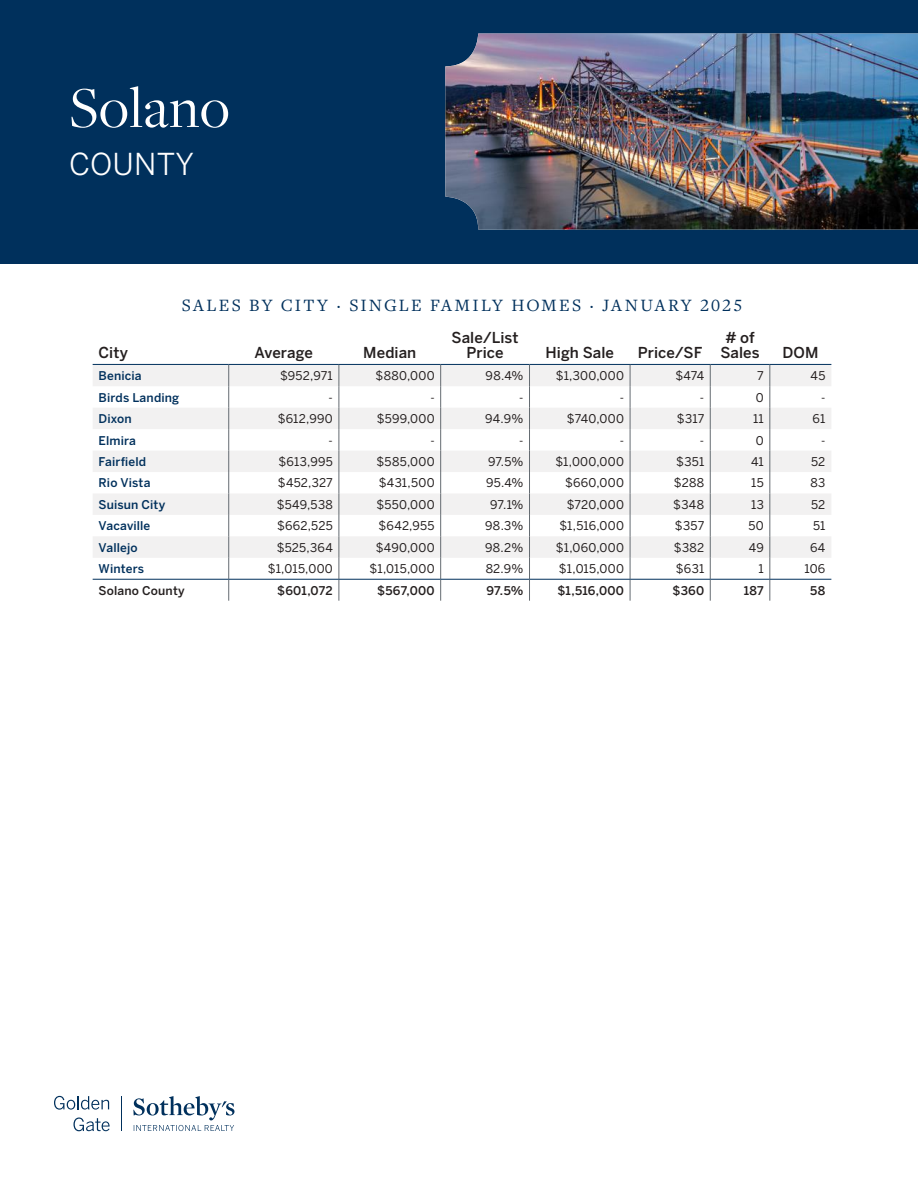
<style>
.page{position:relative;width:918px;height:1188px;background:#fff}
.page>*{position:absolute;margin:0;border:0;box-sizing:border-box;transform-origin:0 0}
.t1{font:60px "Freight Disp Pro";letter-spacing:.01em;color:#fff}
.t2{font:30px "Benton Sans";letter-spacing:.01em;color:#fff}
.t3{font:18px "Freight Text Pro";letter-spacing:.12em;color:#00305c}
.t4{font:500 15px/15px "Benton Sans";letter-spacing:.005em;color:#241f1f;text-align:center}
.t5{font:12px "Benton Sans";letter-spacing:.025em;color:#241f1f}
.t6{font:500 12px "Benton Sans";letter-spacing:.01em;color:#00305c}
.t7{font:500 12px "Benton Sans";letter-spacing:.015em;color:#241f1f}
</style>
<div class="page">
<hr style="left:121px;top:1096px;width:1px;height:35px;background:#00305c">
<svg style="left:133px;top:1096px;width:101px;height:35px"></svg>
<svg style="left:54px;top:1096px;width:55px;height:14px"></svg>
<svg style="left:73px;top:1118px;width:37px;height:13px"></svg>
<svg style="left:93px;top:365px;width:738px;height:193px;fill:#f2f1f1"></svg>
<hr style="left:93px;top:364px;width:136px;height:1px;background:#00305c">
<hr style="left:229px;top:364px;width:110px;height:1px;background:#00305c">
<hr style="left:339px;top:364px;width:102px;height:1px;background:#00305c">
<hr style="left:441px;top:364px;width:89px;height:1px;background:#00305c">
<hr style="left:530px;top:364px;width:100px;height:1px;background:#00305c">
<hr style="left:630px;top:364px;width:80px;height:1px;background:#00305c">
<hr style="left:710px;top:364px;width:60px;height:1px;background:#00305c">
<hr style="left:770px;top:364px;width:61px;height:1px;background:#00305c">
<svg style="left:339px;top:365px;width:1px;height:236px"></svg>
<svg style="left:440px;top:365px;width:1px;height:236px"></svg>
<svg style="left:529px;top:365px;width:1px;height:236px"></svg>
<svg style="left:630px;top:365px;width:1px;height:236px"></svg>
<svg style="left:710px;top:365px;width:1px;height:236px"></svg>
<svg style="left:769px;top:365px;width:1px;height:236px"></svg>
<svg style="left:228px;top:365px;width:1px;height:236px"></svg>
<hr style="left:93px;top:579px;width:136px;height:1px;background:#00305c">
<hr style="left:229px;top:579px;width:110px;height:1px;background:#00305c">
<hr style="left:339px;top:579px;width:102px;height:1px;background:#00305c">
<hr style="left:441px;top:579px;width:89px;height:1px;background:#00305c">
<hr style="left:530px;top:579px;width:100px;height:1px;background:#00305c">
<hr style="left:630px;top:579px;width:80px;height:1px;background:#00305c">
<hr style="left:710px;top:579px;width:60px;height:1px;background:#00305c">
<hr style="left:770px;top:579px;width:61px;height:1px;background:#00305c">
<div style="left:0;top:0;width:918px;height:264px;background:#00305c"></div>
<img style="left:445px;top:34px;width:473px;height:195px">
<h1 class="t1" style="left:69px;top:69px;width:162px">Solano</h1>
<h2 class="t2" style="left:69px;top:146px;width:126px">COUNTY</h2>
<h3 class="t3" style="left:182px;top:293px;width:562px">SALES BY CITY · SINGLE FAMILY HOMES · JANUARY 2025</h3>
<p class="t4" style="left:99px;top:345px;width:31px">City</p>
<p class="t4" style="left:255px;top:345px;width:60px">Average</p>
<p class="t4" style="left:363px;top:345px;width:54px">Median</p>
<p class="t4" style="left:452px;top:330px;width:69px">Sale/List<br>Price</p>
<p class="t4" style="left:546px;top:345px;width:70px">High Sale</p>
<p class="t4" style="left:638px;top:345px;width:66px">Price/SF</p>
<p class="t4" style="left:720px;top:330px;width:41px"># of<br>Sales</p>
<p class="t4" style="left:783px;top:345px;width:37px">DOM</p>
<p class="t6" style="left:99px;top:369px;width:45px">Benicia</p>
<p class="t5" style="left:280px;top:369px;width:54px">$952,971</p>
<p class="t5" style="left:376px;top:369px;width:61px">$880,000</p>
<p class="t5" style="left:486px;top:369px;width:39px">98.4%</p>
<p class="t5" style="left:556px;top:369px;width:70px">$1,300,000</p>
<p class="t5" style="left:675px;top:369px;width:30px">$474</p>
<p class="t5" style="left:757px;top:369px;width:8px">7</p>
<p class="t5" style="left:811px;top:369px;width:16px">45</p>
<p class="t6" style="left:99px;top:390px;width:82px">Birds Landing</p>
<p class="t5" style="left:329px;top:390px;width:6px">-</p>
<p class="t5" style="left:430px;top:390px;width:6px">-</p>
<p class="t5" style="left:519px;top:390px;width:6px">-</p>
<p class="t5" style="left:620px;top:390px;width:6px">-</p>
<p class="t5" style="left:700px;top:390px;width:6px">-</p>
<p class="t5" style="left:756px;top:390px;width:9px">0</p>
<p class="t5" style="left:821px;top:390px;width:6px">-</p>
<p class="t6" style="left:99px;top:412px;width:35px">Dixon</p>
<p class="t5" style="left:278px;top:412px;width:57px">$612,990</p>
<p class="t5" style="left:377px;top:412px;width:59px">$599,000</p>
<p class="t5" style="left:485px;top:412px;width:40px">94.9%</p>
<p class="t5" style="left:567px;top:412px;width:59px">$740,000</p>
<p class="t5" style="left:677px;top:412px;width:29px">$317</p>
<p class="t5" style="left:753px;top:412px;width:12px">11</p>
<p class="t5" style="left:813px;top:412px;width:14px">61</p>
<p class="t6" style="left:99px;top:433px;width:39px">Elmira</p>
<p class="t5" style="left:329px;top:433px;width:6px">-</p>
<p class="t5" style="left:430px;top:433px;width:6px">-</p>
<p class="t5" style="left:519px;top:433px;width:6px">-</p>
<p class="t5" style="left:620px;top:433px;width:6px">-</p>
<p class="t5" style="left:700px;top:433px;width:6px">-</p>
<p class="t5" style="left:756px;top:433px;width:9px">0</p>
<p class="t5" style="left:821px;top:433px;width:6px">-</p>
<p class="t6" style="left:99px;top:455px;width:49px">Fairfield</p>
<p class="t5" style="left:279px;top:455px;width:56px">$613,995</p>
<p class="t5" style="left:377px;top:455px;width:60px">$585,000</p>
<p class="t5" style="left:488px;top:455px;width:37px">97.5%</p>
<p class="t5" style="left:555px;top:455px;width:70px">$1,000,000</p>
<p class="t5" style="left:676px;top:455px;width:29px">$351</p>
<p class="t5" style="left:751px;top:455px;width:14px">41</p>
<p class="t5" style="left:811px;top:455px;width:16px">52</p>
<p class="t6" style="left:99px;top:476px;width:53px">Rio Vista</p>
<p class="t5" style="left:278px;top:476px;width:57px">$452,327</p>
<p class="t5" style="left:379px;top:476px;width:57px">$431,500</p>
<p class="t5" style="left:486px;top:476px;width:39px">95.4%</p>
<p class="t5" style="left:565px;top:476px;width:60px">$660,000</p>
<p class="t5" style="left:674px;top:476px;width:32px">$288</p>
<p class="t5" style="left:751px;top:476px;width:14px">15</p>
<p class="t5" style="left:810px;top:476px;width:16px">83</p>
<p class="t6" style="left:99px;top:497px;width:68px">Suisun City</p>
<p class="t5" style="left:277px;top:497px;width:58px">$549,538</p>
<p class="t5" style="left:376px;top:497px;width:60px">$550,000</p>
<p class="t5" style="left:490px;top:497px;width:35px">97.1%</p>
<p class="t5" style="left:567px;top:497px;width:59px">$720,000</p>
<p class="t5" style="left:673px;top:497px;width:33px">$348</p>
<p class="t5" style="left:751px;top:497px;width:14px">13</p>
<p class="t5" style="left:811px;top:497px;width:16px">52</p>
<p class="t6" style="left:99px;top:519px;width:53px">Vacaville</p>
<p class="t5" style="left:277px;top:519px;width:57px">$662,525</p>
<p class="t5" style="left:378px;top:519px;width:58px">$642,955</p>
<p class="t5" style="left:485px;top:519px;width:40px">98.3%</p>
<p class="t5" style="left:559px;top:519px;width:66px">$1,516,000</p>
<p class="t5" style="left:675px;top:519px;width:31px">$357</p>
<p class="t5" style="left:749px;top:519px;width:17px">50</p>
<p class="t5" style="left:813px;top:519px;width:14px">51</p>
<p class="t6" style="left:99px;top:540px;width:40px">Vallejo</p>
<p class="t5" style="left:277px;top:540px;width:58px">$525,364</p>
<p class="t5" style="left:376px;top:540px;width:60px">$490,000</p>
<p class="t5" style="left:485px;top:540px;width:40px">98.2%</p>
<p class="t5" style="left:556px;top:540px;width:70px">$1,060,000</p>
<p class="t5" style="left:674px;top:540px;width:32px">$382</p>
<p class="t5" style="left:749px;top:540px;width:16px">49</p>
<p class="t5" style="left:810px;top:540px;width:17px">64</p>
<p class="t6" style="left:99px;top:562px;width:47px">Winters</p>
<p class="t5" style="left:268px;top:562px;width:67px">$1,015,000</p>
<p class="t5" style="left:370px;top:562px;width:67px">$1,015,000</p>
<p class="t5" style="left:486px;top:562px;width:39px">82.9%</p>
<p class="t5" style="left:559px;top:562px;width:67px">$1,015,000</p>
<p class="t5" style="left:676px;top:562px;width:30px">$631</p>
<p class="t5" style="left:759px;top:562px;width:7px">1</p>
<p class="t5" style="left:805px;top:562px;width:22px">106</p>
<p class="t7" style="left:99px;top:583px;width:88px">Solano County</p>
<p class="t7" style="left:277px;top:583px;width:57px">$601,072</p>
<p class="t7" style="left:377px;top:583px;width:59px">$567,000</p>
<p class="t7" style="left:487px;top:583px;width:38px">97.5%</p>
<p class="t7" style="left:557px;top:583px;width:68px">$1,516,000</p>
<p class="t7" style="left:672px;top:583px;width:33px">$360</p>
<p class="t7" style="left:744px;top:583px;width:21px">187</p>
<p class="t7" style="left:810px;top:583px;width:17px">58</p>
</div>
